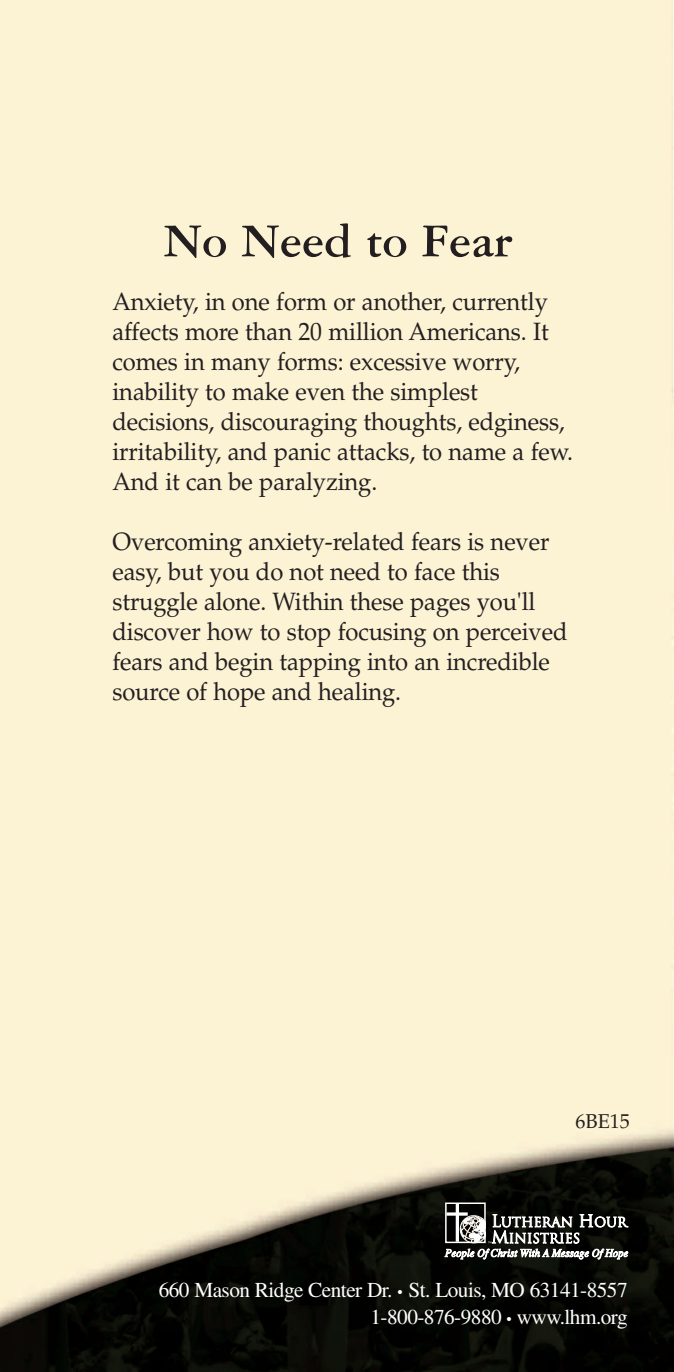
<style>
.page{position:relative;width:674px;height:1372px;background:#fff}
.page>*{position:absolute;margin:0;border:0;box-sizing:border-box;transform-origin:0 0}
.t1{font:700 50px "Garamond 3 LT Std";color:#231f20}
.t2{font:25px/30px "Palatino LT Std";letter-spacing:-.005em;color:#231f20;scale:.95 1}
.t3{font:21.25px/27.5px "Times LT Std";letter-spacing:-.025em;color:#fff;text-align:right}
.t4{font:20px "Palatino LT Std";color:#231f20}
.s1{font-size:15px}
</style>
<div class="page">
<img style="left:0;top:0;width:674px;height:1372px">
<svg style="left:445px;top:1199px;width:184px;height:60px"></svg>
<p class="t1" style="left:163px;top:224px;width:351px">No Need to Fear</p>
<p class="t2" style="left:112px;top:289px;width:486px">Anxiety, in one form or another, currently affects more than 20 million Americans. It comes in many forms: excessive worry, inability to make even the simplest decisions, discouraging thoughts, edginess, irritability, and panic attacks, to name a few.<br>And it can be paralyzing.</p>
<p class="t2" style="left:112px;top:529px;width:480px">Overcoming anxiety-related fears is never easy, but you do not need to face this struggle alone. Within these pages you'll discover how to stop focusing on perceived fears and begin tapping into an incredible source of hope and healing.</p>
<p class="t4" style="left:575px;top:1113px;width:56px">6BE15</p>
<p class="t3" style="left:159px;top:1278px;width:470px">660 Mason Ridge Center Dr. <span class="s1">•</span> St. Louis, MO 63141-8557<br>1-800-876-9880 <span class="s1">•</span> www.lhm.org</p>
</div>
